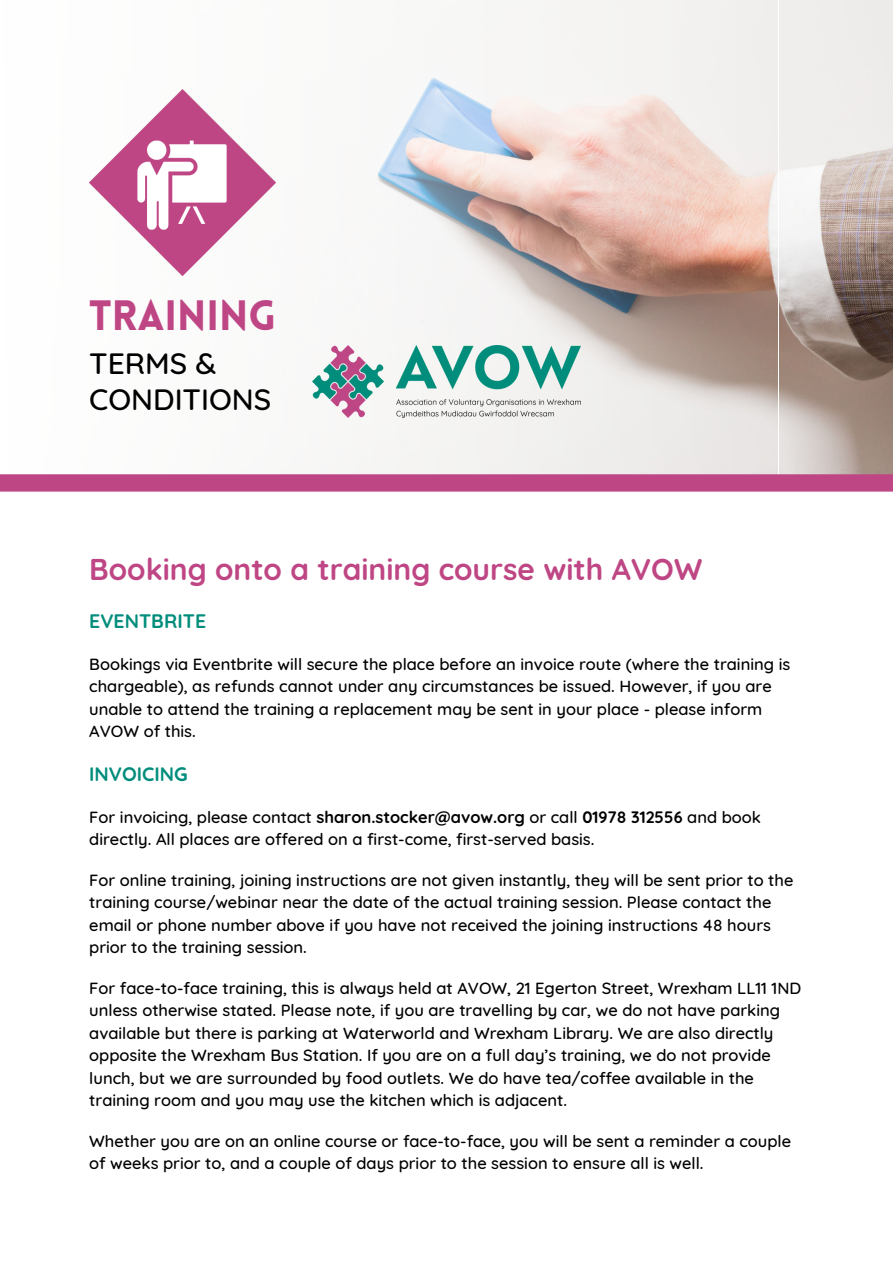
<style>
.page{position:relative;width:893px;height:1264px;background:#fff}
.page>*{position:absolute;margin:0;border:0;box-sizing:border-box;transform-origin:0 0}
.t1{font:900 41.55px "Lovelo";color:#bf4684}
.t2{font:700 30px "Quicksand";color:#bf4684}
.t3{font:500 30px/36px "Quicksand";color:#000}
.t4{font:700 19.5px "Quicksand";color:#008d7c}
.t5{font:500 16.5px/22.5px "Quicksand";color:#000}
.s1{font-weight:700}
</style>
<div class="page">
<img style="left:779px;top:0;width:113px;height:474px">
<svg style="left:346px;top:0;width:432px;height:474px"></svg>
<img style="left:89px;top:89px;width:187px;height:187px">
<img style="left:312px;top:345px;width:268px;height:72px">
<div style="left:0;top:474px;width:892px;height:18px;background:#bf4684"></div>
<h1 class="t1" style="left:89px;top:299px;width:188px">TRAINING</h1>
<h2 class="t3" style="left:89px;top:345px;width:183px">TERMS &amp;<br>CONDITIONS</h2>
<h2 class="t2" style="left:89px;top:550px;width:614px">Booking onto a training course with AVOW</h2>
<p class="t4" style="left:89px;top:608px;width:118px">EVENTBRITE</p>
<p class="t5" style="left:89px;top:652px;width:702px">Bookings via Eventbrite will secure the place before an invoice route (where the training is chargeable), as refunds cannot under any circumstances be issued. However, if you are unable to attend the training a replacement may be sent in your place - please inform AVOW of this.</p>
<p class="t4" style="left:89px;top:761px;width:100px">INVOICING</p>
<p class="t5" style="left:89px;top:805px;width:673px">For invoicing, please contact <span class="s1">sharon.stocker@avow.org</span> or call <span class="s1">01978 312556</span> and book directly. All places are offered on a first-come, first-served basis.</p>
<p class="t5" style="left:89px;top:868px;width:705px">For online training, joining instructions are not given instantly, they will be sent prior to the training course/webinar near the date of the actual training session. Please contact the email or phone number above if you have not received the joining instructions 48 hours prior to the training session.</p>
<p class="t5" style="left:89px;top:976px;width:713px">For face-to-face training, this is always held at AVOW, 21 Egerton Street, Wrexham LL11 1ND unless otherwise stated. Please note, if you are travelling by car, we do not have parking available but there is parking at Waterworld and Wrexham Library. We are also directly opposite the Wrexham Bus Station. If you are on a full day’s training, we do not provide lunch, but we are surrounded by food outlets. We do have tea/coffee available in the training room and you may use the kitchen which is adjacent.</p>
<p class="t5" style="left:89px;top:1129px;width:703px">Whether you are on an online course or face-to-face, you will be sent a reminder a couple of weeks prior to, and a couple of days prior to the session to ensure all is well.</p>
</div>
